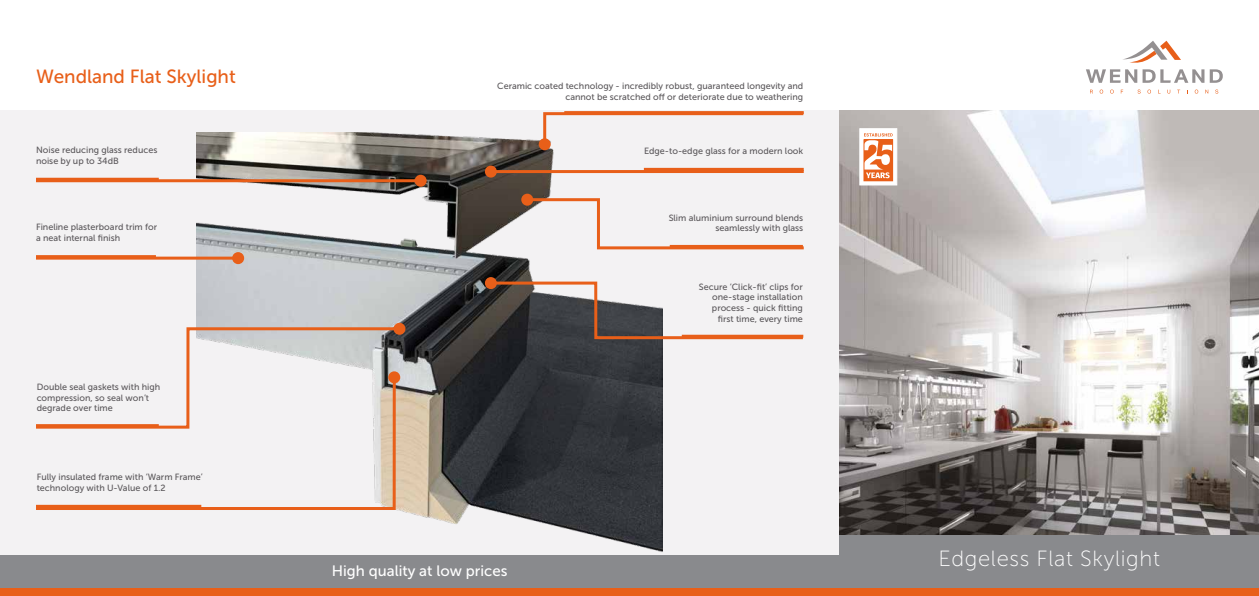
<style>
.page{position:relative;width:1259px;height:596px;background:#fff}
.page>*{position:absolute;margin:0;border:0;box-sizing:border-box;transform-origin:0 0}
.t1{font:21.9px "Museo Sans 100";letter-spacing:.03em;color:#fff}
.t2{font:19px "Museo Sans 500";color:#e85f19}
.t3{font:15px "Museo Sans 500";color:#fff}
.t4{font:9px/10.8px "Museo Sans 500";color:#5b585b}
</style>
<div class="page">
<div style="left:0;top:110px;width:839px;height:485px;background:#f3f2f3"></div>
<img style="left:839px;top:110px;width:420px;height:425px">
<div style="left:0;top:554px;width:1259px;height:34px;background:#898a8d"></div>
<svg style="left:1086px;top:69px;width:136px;height:14px"></svg>
<svg style="left:1099px;top:89px;width:4px;height:4px"></svg>
<svg style="left:1147px;top:89px;width:4px;height:4px"></svg>
<svg style="left:1194px;top:89px;width:4px;height:4px"></svg>
<svg style="left:1123px;top:41px;width:58px;height:22px"></svg>
<div style="left:0;top:588px;width:1259px;height:7px;background:#e85f19"></div>
<div style="left:839px;top:535px;width:420px;height:45px;background:#898a8d"></div>
<svg style="left:859px;top:128px;width:38px;height:57px"></svg>
<svg style="left:864px;top:133px;width:28px;height:48px"></svg>
<img style="left:197px;top:133px;width:465px;height:419px">
<svg style="left:186px;top:325px;width:216px;height:105px"></svg>
<div style="left:393px;top:322px;width:12px;height:12px;background:#e85f19;border-radius:50%"></div>
<svg style="left:36px;top:374px;width:361px;height:137px"></svg>
<div style="left:388px;top:371px;width:12px;height:12px;background:#e85f19;border-radius:50%"></div>
<hr style="left:36px;top:504px;width:165px;height:3px;background:#e85f19">
<hr style="left:36px;top:256px;width:202px;height:3px;background:#e85f19">
<div style="left:232px;top:252px;width:12px;height:12px;background:#e85f19;border-radius:50%"></div>
<hr style="left:36px;top:255px;width:120px;height:3px;background:#e85f19">
<hr style="left:491px;top:170px;width:312px;height:3px;background:#e85f19">
<div style="left:485px;top:165px;width:12px;height:12px;background:#e85f19;border-radius:50%"></div>
<hr style="left:644px;top:168px;width:159px;height:3px;background:#e85f19">
<svg style="left:524px;top:196px;width:280px;height:55px"></svg>
<div style="left:521px;top:193px;width:12px;height:12px;background:#e85f19;border-radius:50%"></div>
<hr style="left:670px;top:245px;width:133px;height:3px;background:#e85f19">
<svg style="left:488px;top:280px;width:316px;height:60px"></svg>
<div style="left:485px;top:277px;width:12px;height:12px;background:#e85f19;border-radius:50%"></div>
<hr style="left:682px;top:334px;width:121px;height:3px;background:#e85f19">
<hr style="left:36px;top:179px;width:385px;height:3px;background:#e85f19">
<div style="left:415px;top:175px;width:12px;height:12px;background:#e85f19;border-radius:50%"></div>
<hr style="left:36px;top:178px;width:123px;height:3px;background:#e85f19">
<svg style="left:542px;top:111px;width:262px;height:36px"></svg>
<div style="left:539px;top:138px;width:12px;height:12px;background:#e85f19;border-radius:50%"></div>
<hr style="left:564px;top:111px;width:239px;height:3px;background:#e85f19">
<h2 class="t2" style="left:36px;top:66px;width:201px">Wendland Flat Skylight</h2>
<p class="t4" style="left:36px;top:144px;width:123px">Noise reducing glass reduces noise by up to 34dB</p>
<p class="t4" style="left:36px;top:222px;width:123px">Fineline plasterboard trim for a neat internal finish</p>
<p class="t4" style="left:37px;top:381px;width:125px">Double seal gaskets with high compression, so seal won’t degrade over time</p>
<p class="t4" style="left:37px;top:471px;width:168px">Fully insulated frame with ‘Warm Frame’ technology with U-Value of 1.2</p>
<p class="t4" style="left:497px;top:81px;width:308px;text-align:right">Ceramic coated technology - incredibly robust, guaranteed longevity and cannot be scratched off or deteriorate due to weathering</p>
<p class="t4" style="left:644px;top:145px;width:161px">Edge-to-edge glass for a modern look</p>
<p class="t4" style="left:668px;top:212px;width:136px;text-align:right">Slim aluminium surround blends seamlessly with glass</p>
<h3 class="t3" style="left:332px;top:562px;width:177px">High quality at low prices</h3>
<p class="t4" style="left:699px;top:281px;width:105px;text-align:right">Secure ‘Click-fit’ clips for one-stage installation process - quick fitting first time, every time</p>
<h1 class="t1" style="left:938px;top:546px;width:223px">Edgeless Flat Skylight</h1>
</div>
